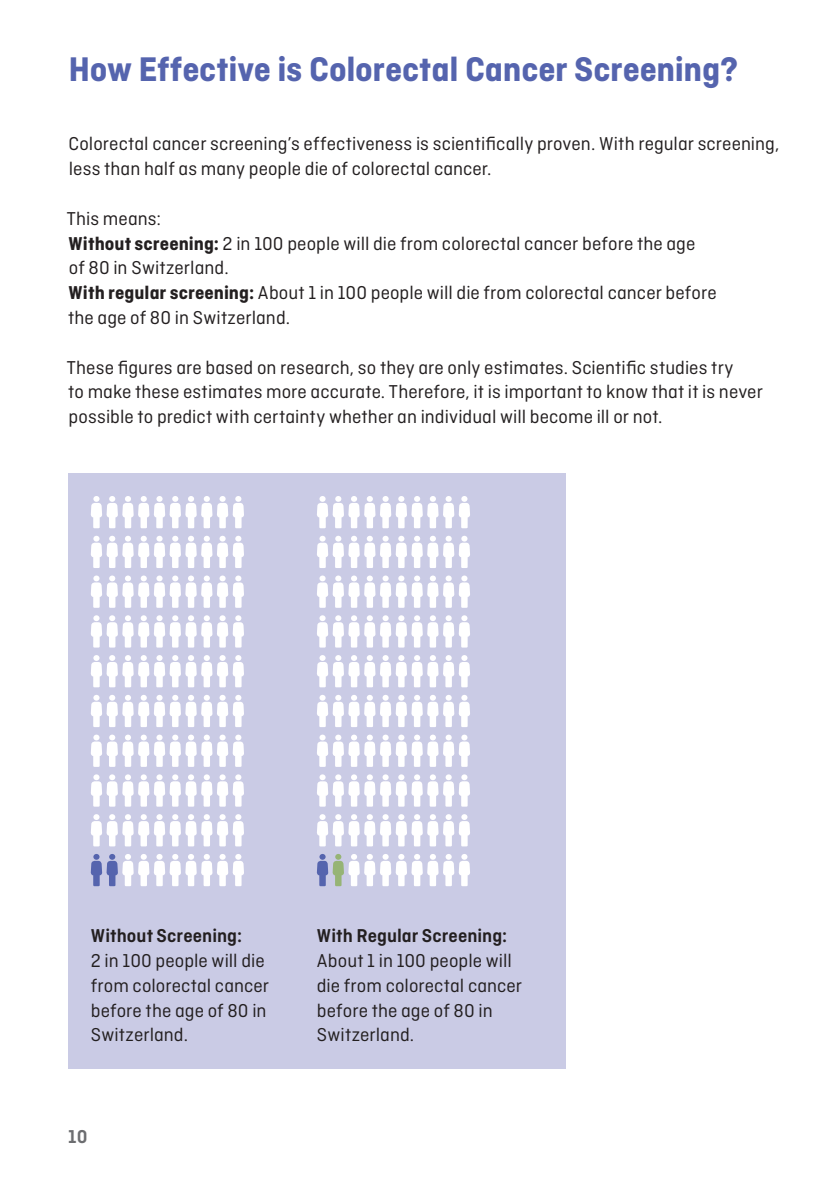
<style>
.page{position:relative;width:840px;height:1191px;background:#fff}
.page>*{position:absolute;margin:0;border:0;box-sizing:border-box;transform-origin:0 0}
.t1{font:700 36px "Ciutadella";letter-spacing:-.005em;color:#5564ae}
.t2{font:19.6px/24.8px "Ciutadella";letter-spacing:.005em;color:#231f20}
.t3{font:600 19.6px "Ciutadella";color:#231f20}
.t4{font:600 19.6px "Ciutadella";color:#6c6d70}
.s1{font-weight:700}
</style>
<div class="page">
<div style="left:68px;top:473px;width:497px;height:595px;background:#cacbe5"></div>
<svg style="left:91px;top:695px;width:153px;height:32px"></svg>
<svg style="left:91px;top:734px;width:153px;height:33px"></svg>
<svg style="left:91px;top:774px;width:153px;height:32px"></svg>
<svg style="left:91px;top:814px;width:153px;height:32px"></svg>
<svg style="left:91px;top:854px;width:153px;height:32px"></svg>
<svg style="left:91px;top:496px;width:153px;height:32px"></svg>
<svg style="left:91px;top:536px;width:153px;height:32px"></svg>
<svg style="left:91px;top:575px;width:153px;height:33px"></svg>
<svg style="left:91px;top:615px;width:153px;height:32px"></svg>
<svg style="left:91px;top:655px;width:153px;height:32px"></svg>
<svg style="left:317px;top:695px;width:153px;height:32px"></svg>
<svg style="left:317px;top:734px;width:153px;height:33px"></svg>
<svg style="left:317px;top:774px;width:153px;height:32px"></svg>
<svg style="left:317px;top:814px;width:153px;height:32px"></svg>
<svg style="left:316px;top:854px;width:154px;height:32px"></svg>
<svg style="left:317px;top:496px;width:153px;height:32px"></svg>
<svg style="left:317px;top:536px;width:153px;height:32px"></svg>
<svg style="left:317px;top:575px;width:153px;height:33px"></svg>
<svg style="left:317px;top:615px;width:153px;height:32px"></svg>
<svg style="left:317px;top:655px;width:153px;height:32px"></svg>
<h1 class="t1" style="left:68px;top:48px;width:670px">How Effective is Colorectal Cancer Screening?</h1>
<p class="t2" style="left:68px;top:131px;width:712px">Colorectal cancer screening’s effectiveness is scientifically proven. With regular screening, less than half as many people die of colorectal cancer.</p>
<p class="t2" style="left:67px;top:206px;width:651px">This means:<br><span class="s1">Without screening:</span> 2 in 100 people will die from colorectal cancer before the age<br>of 80 in Switzerland.<br><span class="s1">With regular screening:</span> About 1 in 100 people will die from colorectal cancer before the age of 80 in Switzerland.</p>
<p class="t2" style="left:67px;top:355px;width:697px">These figures are based on research, so they are only estimates. Scientific studies try<br>to make these estimates more accurate. Therefore, it is important to know that it is never possible to predict with certainty whether an individual will become ill or not.</p>
<p class="t3" style="left:91px;top:924px;width:153px">Without Screening:</p>
<p class="t2" style="left:91px;top:948px;width:180px">2 in 100 people will die from colorectal cancer before the age of 80 in<br>Switzerland.</p>
<p class="t4" style="left:68px;top:1125px;width:21px">10</p>
<p class="t3" style="left:317px;top:924px;width:192px">With Regular Screening:</p>
<p class="t2" style="left:317px;top:948px;width:207px">About 1 in 100 people will die from colorectal cancer before the age of 80 in<br>Switzerland.</p>
</div>
